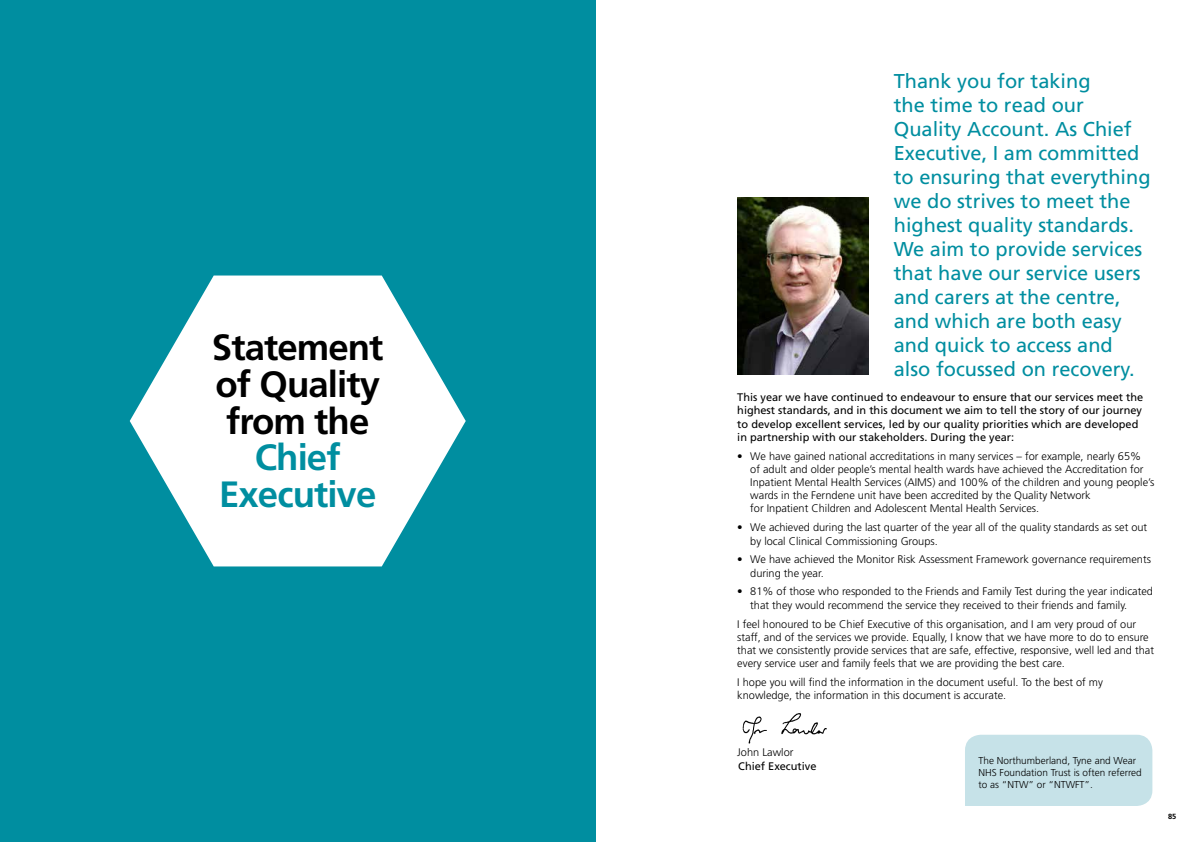
<style>
.page{position:relative;width:1191px;height:842px;background:#fff}
.page>*{position:absolute;margin:0;border:0;box-sizing:border-box;transform-origin:0 0}
.t1{font:700 36.5px/36.9px "Frutiger";letter-spacing:-.025em;color:#000;text-align:justify}
.t2{font:700 36.5px/36.9px "Frutiger";letter-spacing:-.025em;color:#008ea0;text-align:center}
.t3{font:20px/24px "Frutiger";color:#008ea0}
.t4{font:300 11px/13.2px "Frutiger";color:#000}
.t5{font:11px/13.2px "Frutiger";color:#000}
.t6{font:300 10px/12px "Frutiger";color:#000}
.t7{font:700 7.5px "Frutiger";color:#000}
</style>
<div class="page">
<div style="left:0;top:0;width:595px;height:842px;background:#008ea0"></div>
<svg style="left:130px;top:275px;width:336px;height:291px;fill:#fff"></svg>
<img style="left:737px;top:197px;width:131px;height:177px">
<div style="left:965px;top:735px;width:187px;height:71px;background:#c6e2e8;border-radius:16px"></div>
<div style="left:965px;top:763px;width:49px;height:43px;background:#c6e2e8"></div>
<img style="left:742px;top:713px;width:85px;height:31px">
<h1 class="t1" style="left:212px;top:329px;width:173px">Statement of Quality from the</h1>
<h1 class="t2" style="left:219px;top:439px;width:159px">Chief<br>Executive</h1>
<p class="t3" style="left:894px;top:69px;width:258px">Thank you for taking<br>the time to read our<br>Quality Account. As Chief<br>Executive, I am committed to ensuring that everything we do strives to meet the highest quality standards.<br>We aim to provide services that have our service users and carers at the centre, and which are both easy and quick to access and also focussed on recovery.</p>
<p class="t5" style="left:737px;top:391px;width:407px">This year we have continued to endeavour to ensure that our services meet the highest standards, and in this document we aim to tell the story of our journey to develop excellent services, led by our quality priorities which are developed in partnership with our stakeholders. During the year:</p>
<p class="t4" style="left:750px;top:449px;width:405px;text-indent:-13px">• We have gained national accreditations in many services – for example, nearly 65%<br>of adult and older people’s mental health wards have achieved the Accreditation for Inpatient Mental Health Services (AIMS) and 100% of the children and young people’s wards in the Ferndene unit have been accredited by the Quality Network<br>for Inpatient Children and Adolescent Mental Health Services.</p>
<p class="t4" style="left:750px;top:521px;width:398px;text-indent:-13px">• We achieved during the last quarter of the year all of the quality standards as set out by local Clinical Commissioning Groups.</p>
<p class="t4" style="left:750px;top:553px;width:402px;text-indent:-13px">• We have achieved the Monitor Risk Assessment Framework governance requirements during the year.</p>
<p class="t4" style="left:750px;top:585px;width:404px;text-indent:-13px">• 81% of those who responded to the Friends and Family Test during the year indicated that they would recommend the service they received to their friends and family.</p>
<p class="t4" style="left:737px;top:617px;width:418px">I feel honoured to be Chief Executive of this organisation, and I am very proud of our staff, and of the services we provide. Equally, I know that we have more to do to ensure that we consistently provide services that are safe, effective, responsive, well led and that every service user and family feels that we are providing the best care.</p>
<p class="t4" style="left:737px;top:676px;width:367px">I hope you will find the information in the document useful. To the best of my knowledge, the information in this document is accurate.</p>
<p class="t4" style="left:737px;top:746px;width:58px">John Lawlor</p>
<p class="t5" style="left:738px;top:760px;width:80px">Chief Executive</p>
<p class="t6" style="left:978px;top:754px;width:165px">The Northumberland, Tyne and Wear<br>NHS Foundation Trust is often referred to as “NTW” or “NTWFT”.</p>
<p class="t7" style="left:1168px;top:811px;width:10px">85</p>
</div>
